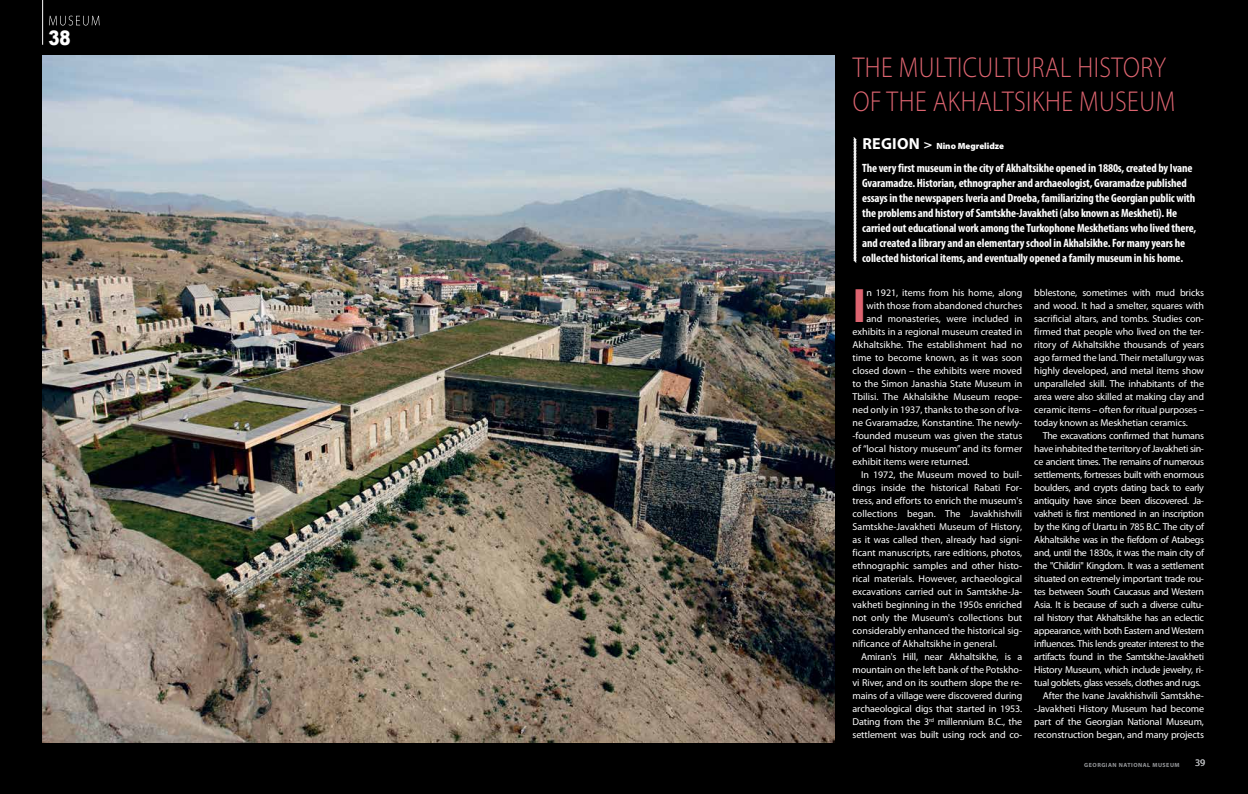
<style>
.page{position:relative;width:1248px;height:794px;background:#fff}
.page>*{position:absolute;margin:0;border:0;box-sizing:border-box;transform-origin:0 0}
.t1{font:700 48.6px "Myriad Pro";color:#dd6470}
.t2{font:300 28.8px/34.6px "Myriad Pro";letter-spacing:.02em;color:#dd6470;scale:.87 1}
.t3{font:900 20px "Arial";color:#fff;scale:.83 1}
.t4{font:700 16px "Myriad Pro";color:#fff}
.t5{font:700 condensed 12px/15px "Myriad Pro";letter-spacing:-.01em;color:#fff}
.t6{font:10px/13px "Myriad Pro";letter-spacing:-.01em;color:#fff;text-align:justify}
.t7{font:10px/13px "Myriad Pro";letter-spacing:-.03em;color:#fff;text-align:right}
.t8{font:10px "Myriad Pro";color:#939598}
.t9{font:900 9px "Myriad Pro";color:#fff}
.t10{font:700 6px "Myriad Pro";color:#939598}
.s1{font-family:"BPG Nateli Mt";font-weight:700;font-size:16px}
</style>
<div class="page">
<div style="left:0;top:0;width:1247px;height:794px;background:#000"></div>
<img style="left:43px;top:55px;width:791px;height:688px">
<svg style="left:853px;top:137px;width:4px;height:126px"></svg>
<hr style="left:42px;top:0;width:1px;height:45px;background:#fff">
<svg style="left:49px;top:16px;width:50px;height:10px"></svg>
<h3 class="t3" style="left:48px;top:26px;width:28px">38</h3>
<h2 class="t2" style="left:852px;top:50px;width:361px">THE MU LTICU LTU RAL H ISTORY<br>OF THE AKHALTSIKHE MUSEUM</h2>
<h3 class="t4" style="left:862px;top:133px;width:11px">REGION</h3>
<p class="t9" style="left:923px;top:140px;width:82px"><span class="s1">&gt;</span> Nino Megrelidze</p>
<p class="t5" style="left:862px;top:160px;width:335px">The very first museum in the city of Akhaltsikhe opened in 1880s, created by Ivane Gvaramadze. Historian, ethnographer and archaeologist, Gvaramadze published essays in the newspapers Iveria and Droeba, familiarizing the Georgian public with the problems and history of Samtskhe-Javakheti (also known as Meskheti). He carried out educational work among the Turkophone Meskhetians who lived there, and created a library and an elementary school in Akhalsikhe. For many years he collected historical items, and eventually opened a family museum in his home.</p>
<h1 class="t1" style="left:852px;top:274px;width:9px">I</h1>
<p class="t6" style="left:866px;top:286px;width:157px">n 1921, items from his home, along</p>
<p class="t6" style="left:1034px;top:286px;width:171px">bblestone, sometimes with mud bricks and wood. It had a smelter, squares with sacrificial altars, and tombs. Studies con&shy;firmed that people who lived on the ter&shy;ritory of Akhaltsikhe thousands of years ago farmed the land. Their metallurgy was highly developed, and metal items show unparalleled skill. The inhabitants of the area were also skilled at making clay and ceramic items – often for ritual purposes – today known as Meskhetian ceramics.</p>
<p class="t7" style="left:1034px;top:429px;width:171px">The excavations confirmed that humans have inhabited the territory of Javakheti sin&shy;ce ancient times. The remains of numerous settlements, fortresses built with enormous boulders, and crypts dating back to early antiquity have since been discovered. Ja&shy;vakheti is first mentioned in an inscription by the King of Urartu in 785 B.C. The city of Akhaltsikhe was in the fiefdom of Atabegs and, until the 1830s, it was the main city of the "Childiri" Kingdom. It was a settlement situated on extremely important trade rou&shy;tes between South Caucasus and Western Asia. It is because of such a diverse cultu&shy;ral history that Akhaltsikhe has an eclectic appearance, with both Eastern and Western influences. This lends greater interest to the artifacts found in the Samtskhe-Javakheti History Museum, which include jewelry, ri&shy;tual goblets, glass vessels, clothes and rugs.<br>After the Ivane Javakhishvili Samtskhe--Javakheti History Museum had become part of the Georgian National Museum, reconstruction began, and many projects</p>
<p class="t6" style="left:866px;top:299px;width:157px">with those from abandoned churches</p>
<p class="t6" style="left:866px;top:312px;width:157px">and monasteries, were included in</p>
<p class="t6" style="left:852px;top:325px;width:171px">exhibits in a regional museum created in</p>
<p class="t6" style="left:852px;top:338px;width:171px">Akhaltsikhe. The establishment had no</p>
<p class="t6" style="left:852px;top:351px;width:171px">time to become known, as it was soon</p>
<p class="t6" style="left:852px;top:364px;width:171px">closed down – the exhibits were moved</p>
<p class="t6" style="left:852px;top:377px;width:171px">to the Simon Janashia State Museum in</p>
<p class="t6" style="left:852px;top:390px;width:171px">Tbilisi. The Akhalsikhe Museum reope-</p>
<p class="t6" style="left:852px;top:403px;width:171px">ned only in 1937, thanks to the son of Iva-</p>
<p class="t6" style="left:852px;top:416px;width:171px">ne Gvaramadze, Konstantine. The newly-</p>
<p class="t6" style="left:852px;top:429px;width:171px">-founded museum was given the status</p>
<p class="t6" style="left:852px;top:442px;width:171px">of “local history museum” and its former</p>
<p class="t6" style="left:852px;top:455px;width:119px">exhibit items were returned.</p>
<p class="t6" style="left:861px;top:468px;width:163px">In 1972, the Museum moved to buil-</p>
<p class="t6" style="left:852px;top:481px;width:171px">dings inside the historical Rabati For-</p>
<p class="t6" style="left:852px;top:494px;width:171px">tress, and efforts to enrich the museum's</p>
<p class="t6" style="left:852px;top:507px;width:171px">collections began. The Javakhishvili</p>
<p class="t6" style="left:852px;top:520px;width:171px">Samtskhe-Javakheti Museum of History,</p>
<p class="t6" style="left:852px;top:533px;width:171px">as it was called then, already had signi-</p>
<p class="t6" style="left:852px;top:546px;width:171px">ficant manuscripts, rare editions, photos,</p>
<p class="t6" style="left:852px;top:559px;width:171px">ethnographic samples and other histo-</p>
<p class="t6" style="left:852px;top:572px;width:171px">rical materials. However, archaeological</p>
<p class="t6" style="left:852px;top:585px;width:171px">excavations carried out in Samtskhe-Ja-</p>
<p class="t6" style="left:852px;top:598px;width:171px">vakheti beginning in the 1950s enriched</p>
<p class="t6" style="left:852px;top:611px;width:171px">not only the Museum's collections but</p>
<p class="t6" style="left:852px;top:624px;width:171px">considerably enhanced the historical sig-</p>
<p class="t6" style="left:852px;top:637px;width:146px">nificance of Akhaltsikhe in general.</p>
<p class="t6" style="left:861px;top:650px;width:163px">Amiran's Hill, near Akhaltsikhe, is a</p>
<p class="t6" style="left:852px;top:663px;width:171px">mountain on the left bank of the Potskho-</p>
<p class="t6" style="left:852px;top:676px;width:171px">vi River, and on its southern slope the re-</p>
<p class="t6" style="left:852px;top:689px;width:171px">mains of a village were discovered during</p>
<p class="t6" style="left:852px;top:702px;width:171px">archaeological digs that started in 1953.</p>
<p class="t6" style="left:852px;top:715px;width:171px">Dating from the 3<sup>rd</sup> millennium B.C., the</p>
<p class="t6" style="left:852px;top:728px;width:171px">settlement was built using rock and co-</p>
<p class="t10" style="left:1084px;top:761px;width:5px">GEORGIAN</p>
<p class="t10" style="left:1118px;top:761px;width:5px">NATIONAL</p>
<p class="t10" style="left:1152px;top:761px;width:11px">MUSEU</p>
<p class="t10" style="left:1174px;top:761px;width:7px">M</p>
<p class="t8" style="left:1194px;top:756px;width:12px">39</p>
</div>
